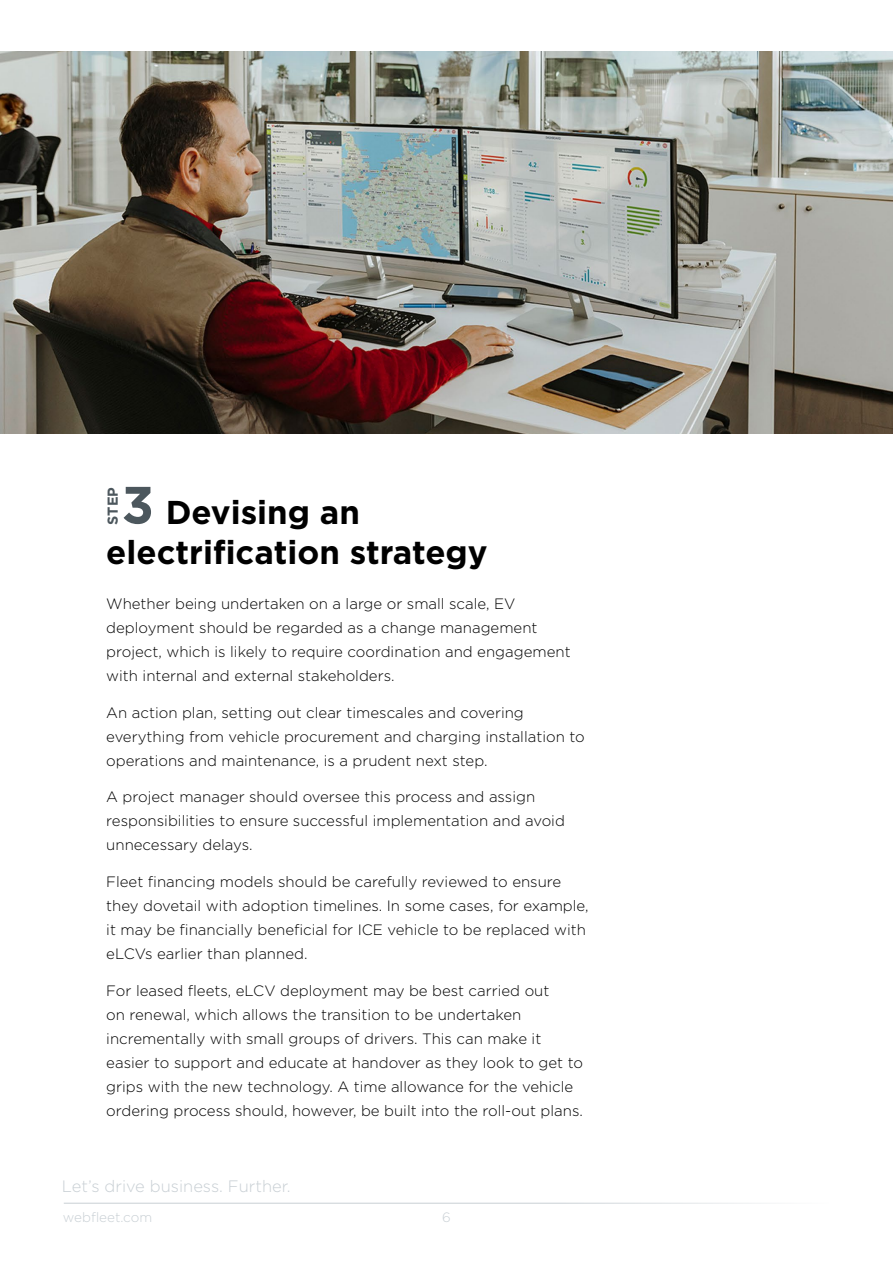
<style>
.page{position:relative;width:893px;height:1263px;background:#fff}
.page>*{position:absolute;margin:0;border:0;box-sizing:border-box;transform-origin:0 0}
.t1{font:700 52.35px "Gotham";color:#4c575d}
.t2{font:700 33px/39.6px "Gotham";color:#000}
.t3{font:300 16.5px "Gotham";color:#c8cfd4}
.t4{font:300 15px/24px "Gotham";color:#000}
.t5{font:700 14.4px "Gotham";color:#4c575d}
.t6{font:300 13.5px "Gotham";color:#c8cfd4}
</style>
<div class="page">
<hr style="left:64px;top:1203px;width:765px;height:1px;background:#c8cfd4">
<img style="left:0;top:51px;width:893px;height:383px">
<p class="t5" style="left:103px;top:525px;width:39px;rotate:-90deg">STEP</p>
<h1 class="t1" style="left:122px;top:470px;width:34px">3</h1>
<h2 class="t2" style="left:106px;top:492px;width:383px;text-indent:59px">Devising an electrification strategy</h2>
<p class="t4" style="left:106px;top:591px;width:466px">Whether being undertaken on a large or small scale, EV deployment should be regarded as a change management project, which is likely to require coordination and engagement with internal and external stakeholders.</p>
<p class="t4" style="left:106px;top:700px;width:480px">An action plan, setting out clear timescales and covering everything from vehicle procurement and charging installation to operations and maintenance, is a prudent next step.</p>
<p class="t4" style="left:106px;top:785px;width:460px">A project manager should oversee this process and assign responsibilities to ensure successful implementation and avoid unnecessary delays.</p>
<p class="t4" style="left:106px;top:869px;width:484px">Fleet financing models should be carefully reviewed to ensure they dovetail with adoption timelines. In some cases, for example, it may be financially beneficial for ICE vehicle to be replaced with eLCVs earlier than planned.</p>
<p class="t4" style="left:106px;top:978px;width:478px">For leased fleets, eLCV deployment may be best carried out<br>on renewal, which allows the transition to be undertaken incrementally with small groups of drivers. This can make it easier to support and educate at handover as they look to get to grips with the new technology. A time allowance for the vehicle ordering process should, however, be built into the roll-out plans.</p>
<p class="t3" style="left:62px;top:1176px;width:230px">Let’s drive business. Further.</p>
<p class="t6" style="left:63px;top:1208px;width:91px">webfleet.com</p>
<p class="t6" style="left:442px;top:1208px;width:10px">6</p>
</div>
